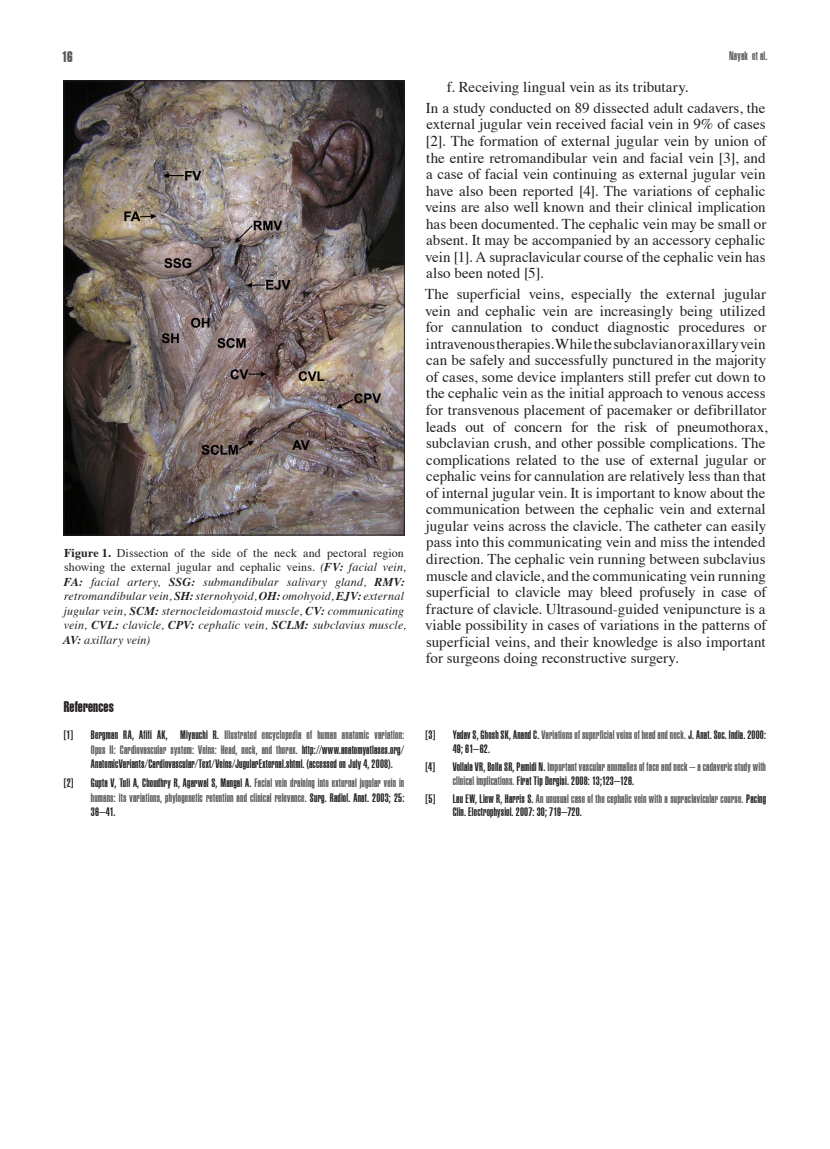
<style>
.page{position:relative;width:830px;height:1149px;background:#fff}
.page>*{position:absolute;margin:0;border:0;box-sizing:border-box;transform-origin:0 0}
.t1{font:15px/16.5px "Times";color:#231f20;text-align:justify}
.t2{font:15px "Helvetica Compressed Extra";letter-spacing:.01em;color:#231f20}
.t3{font:15px "Helvetica Compressed Extra";color:#57585a}
.References{font:12px/14.5px "Helvetica Compressed Ultra";letter-spacing:.015em;color:#231f20}
.t4{font:italic 12px/14.4px "Times";letter-spacing:.015em;color:#231f20}
.References-2{font:12px/14.5px "Helvetica Compressed Ultra";letter-spacing:.015em;color:#57585a;text-align:justify}
.s1{font-weight:700;font-style:normal}
.s2{font-style:normal}
.s3{font-weight:700}
.s4{color:#57585a}
.s5{color:#231f20}
</style>
<div class="page">
<img style="left:66px;top:83px;width:336px;height:450px">
<div style="left:64px;top:81px;width:340px;height:454px;border:1px solid #231f20"></div>
<p class="t3" style="left:62px;top:48px;width:12px">16</p>
<p class="References-2" style="left:728px;top:48px;width:40px">Nayak et al.</p>
<p class="t4" style="left:63px;top:545px;width:344px"><span class="s1">Figure 1.</span> <span class="s2">Dissection of the side of the neck and pectoral region showing the external jugular and cephalic veins.</span> (<span class="s3">FV:</span> facial vein, <span class="s3">FA:</span> facial artery, <span class="s3">SSG:</span> submandibular salivary gland, <span class="s3">RMV: </span>retromandibular vein, <span class="s3">SH:</span> sternohyoid, <span class="s3">OH:</span> omohyoid, <span class="s3">EJV:</span> external jugular vein, <span class="s3">SCM:</span> sternocleidomastoid muscle, <span class="s3">CV:</span> communicating vein, <span class="s3">CVL:</span> clavicle, <span class="s3">CPV:</span> cephalic vein, <span class="s3">SCLM:</span> subclavius muscle, <span class="s3">AV:</span> axillary vein)</p>
<p class="t2" style="left:64px;top:697px;width:51px">References</p>
<p class="References" style="left:64px;top:727px;width:11px">[1]</p>
<p class="References" style="left:91px;top:727px;width:315px;text-align:justify">Bergman RA, Afifi AK, Miyauchi R. <span class="s4">Illustrated encyclopedia of human anatomic variation:<br>Opus II: Cardiovascular system: Veins: Head, neck, and thorax.</span> http://www.anatomyatlases.org/ AnatomicVariants/Cardiovascular/Text/Veins/JugularExternal.shtml. (accessed on July 4, 2008).</p>
<p class="References" style="left:64px;top:775px;width:11px">[2]</p>
<p class="References-2" style="left:91px;top:775px;width:315px"><span class="s5">Gupta V, Tuli A, Choudhry R, Agarwal S, Mangal A.</span> Facial vein draining into external jugular vein in humans: its variations, phylogenetic retention and clinical relevance. <span class="s5">Surg. Radiol. Anat. 2003; 25:<br>36–41.</span></p>
<p class="t1" style="left:446px;top:77px;width:243px">f. Receiving lingual vein as its tributary.</p>
<p class="t1" style="left:425px;top:98px;width:343px">In a study conducted on 89 dissected adult cadavers, the external jugular vein received facial vein in 9% of cases [2]. The formation of external jugular vein by union of the entire retromandibular vein and facial vein [3], and a case of facial vein continuing as external jugular vein have also been reported [4]. The variations of cephalic veins are also well known and their clinical implication has been documented. The cephalic vein may be small or absent. It may be accompanied by an accessory cephalic vein [1]. A supraclavicular course of the cephalic vein has also been noted [5].</p>
<p class="t1" style="left:425px;top:284px;width:344px;text-align:left">The superficial veins, especially the external jugular vein and cephalic vein are increasingly being utilized for cannulation to conduct diagnostic procedures or intravenous therapies. While the subclavian or axillary vein can be safely and successfully punctured in the majority of cases, some device implanters still prefer cut down to the cephalic vein as the initial approach to venous access for transvenous placement of pacemaker or defibrillator leads out of concern for the risk of pneumothorax, subclavian crush, and other possible complications. The complications related to the use of external jugular or cephalic veins for cannulation are relatively less than that of internal jugular vein. It is important to know about the communication between the cephalic vein and external jugular veins across the clavicle. The catheter can easily pass into this communicating vein and miss the intended direction. The cephalic vein running between subclavius muscle and clavicle, and the communicating vein running superficial to clavicle may bleed profusely in case of fracture of clavicle. Ultrasound-guided venipuncture is a viable possibility in cases of variations in the patterns of superficial veins, and their knowledge is also important for surgeons doing reconstructive surgery.</p>
<p class="References" style="left:425px;top:727px;width:11px">[3]</p>
<p class="References" style="left:452px;top:727px;width:315px;line-height:13.8px">Yadav S, Ghosh SK, Anand C. <span class="s4">Variations of superficial veins of head and neck.</span> J. Anat. Soc. India. 2000:<br>49; 61–62.</p>
<p class="References" style="left:425px;top:759px;width:11px">[4]</p>
<p class="References-2" style="left:452px;top:759px;width:315px;line-height:13.8px"><span class="s5">Vollala VR, Bolla SR, Pamidi N.</span> Important vascular anomalies of face and neck – a cadaveric study with clinical implications. <span class="s5">Firat Tip Dergisi. 2008: 13;123–126.</span></p>
<p class="References" style="left:425px;top:790px;width:11px">[5]</p>
<p class="References" style="left:452px;top:791px;width:315px;line-height:13.8px">Lau EW, Liew R, Harris S. <span class="s4">An unusual case of the cephalic vein with a supraclavicular course.</span> Pacing<br>Clin. Electrophysiol. 2007: 30; 719–720.</p>
</div>
